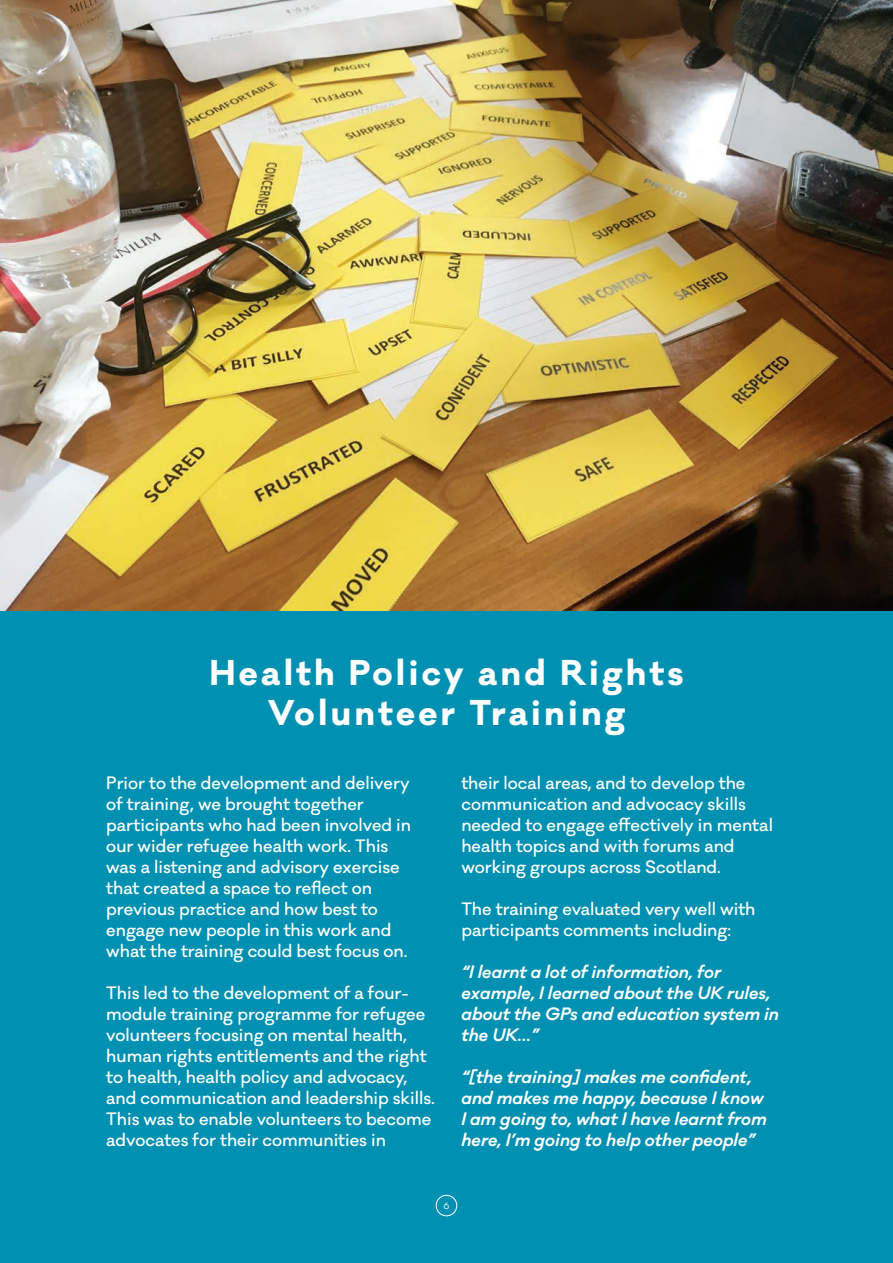
<style>
.page{position:relative;width:893px;height:1263px;background:#0091b2}
.page>*{position:absolute;margin:0;border:0;box-sizing:border-box;transform-origin:0 0}
.t1{font:700 33px/40.5px "Galano Classic";letter-spacing:.1em;color:#fff;text-align:center}
.t2{font:500 16.5px/21px "Galano Classic";color:#fff}
.t3{font:italic 600 16.5px/21px "Galano Classic";color:#fff}
.t4{font:9px "Galano Classic";color:#fff}
</style>
<div class="page">
<img style="left:0;top:0;width:893px;height:611px">
<div style="left:436px;top:1195px;width:21px;height:21px;border:1px solid #fff;border-radius:50%"></div>
<h1 class="t1" style="left:209px;top:652px;width:476px">Health Policy and Rights<br>Volunteer Training</h1>
<p class="t2" style="left:106px;top:773px;width:306px">Prior to the development and delivery of training, we brought together participants who had been involved in our wider refugee health work. This was a listening and advisory exercise that created a space to reflect on previous practice and how best to engage new people in this work and what the training could best focus on.</p>
<p class="t2" style="left:106px;top:983px;width:330px">This led to the development of a four&shy;module training programme for refugee volunteers focusing on mental health, human rights entitlements and the right to health, health policy and advocacy, and communication and leadership skills.<br>This was to enable volunteers to become advocates for their communities in</p>
<p class="t2" style="left:461px;top:773px;width:313px">their local areas, and to develop the communication and advocacy skills needed to engage effectively in mental health topics and with forums and working groups across Scotland.</p>
<p class="t2" style="left:461px;top:899px;width:296px">The training evaluated very well with participants comments including:</p>
<p class="t3" style="left:461px;top:961px;width:319px">“I learnt a lot of information, for example, I learned about the UK rules, about the GPs and education system in the UK…”</p>
<p class="t3" style="left:461px;top:1066px;width:307px">“[the training] makes me confident, and makes me happy, because I know I am going to, what I have learnt from here, I’m going to help other people”</p>
<p class="t4" style="left:443px;top:1199px;width:8px">6</p>
</div>
